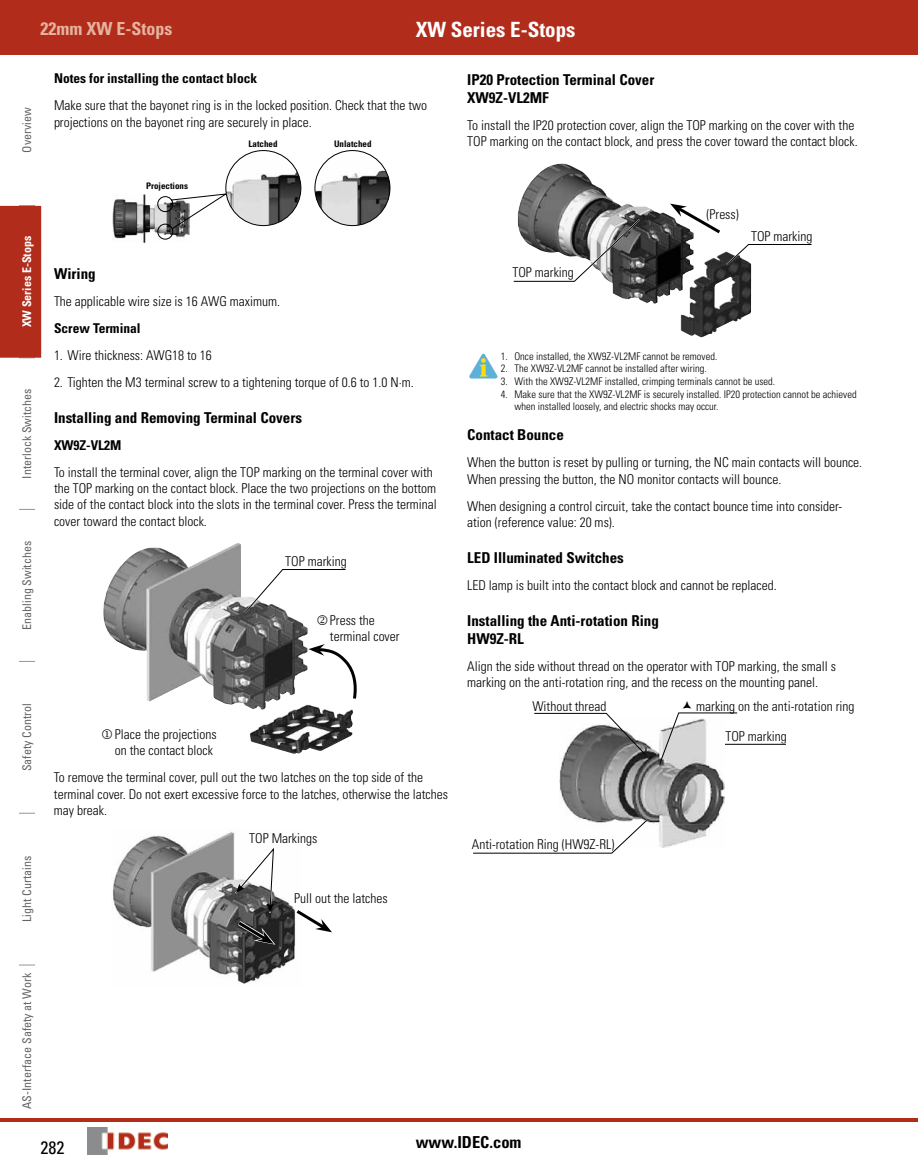
<style>
.page{position:relative;width:918px;height:1175px;background:#fff}
.page>*{position:absolute;margin:0;border:0;box-sizing:border-box;transform-origin:0 0}
.t1{font:700 condensed 21px "Univers LT Std";color:#fff}
.t2{font:700 condensed 18px "Univers LT Std";color:#e5b39f}
.t3{font:condensed 18px "Univers LT Std";color:#000}
.t4{font:700 condensed 16.5px "Univers LT Std";color:#000}
.t5{font:700 condensed 15px/18px "Univers LT Std";color:#000}
.t6{font:300 condensed 13.5px/16.2px "Univers LT Std";color:#000}
.t7{font:700 condensed 13.5px "Univers LT Std";color:#000}
.t8{font:condensed 12px "Univers LT Std";color:#636466}
.t9{font:700 condensed 12px "Univers LT Std";color:#fff}
.t10{font:300 condensed 10.5px/12.6px "Univers LT Std";color:#000}
.t11{font:700 condensed 9px "Univers LT Std";color:#000}
</style>
<div class="page">
<svg style="left:19px;top:509px;width:16px;height:1px"></svg>
<svg style="left:19px;top:661px;width:16px;height:1px"></svg>
<svg style="left:19px;top:813px;width:16px;height:1px"></svg>
<svg style="left:19px;top:964px;width:16px;height:1px"></svg>
<img style="left:88px;top:1127px;width:80px;height:27px">
<div style="left:0;top:205px;width:41px;height:153px;background:#b12c1b"></div>
<svg style="left:883px;top:54px;width:16px;height:1px"></svg>
<div style="left:0;top:0;width:918px;height:54px;background:#b12c1b"></div>
<hr style="left:0;top:1118px;width:918px;height:3px;background:#b12c1b">
<img style="left:113px;top:195px;width:44px;height:48px">
<svg style="left:157px;top:193px;width:71px;height:47px"></svg>
<img style="left:226px;top:151px;width:75px;height:75px;border-radius:38px">
<div style="left:226px;top:150px;width:75px;height:76px;border:1px solid #000;border-radius:50%"></div>
<img style="left:315px;top:151px;width:75px;height:75px;border-radius:38px">
<div style="left:315px;top:150px;width:75px;height:76px;border:1px solid #000;border-radius:50%"></div>
<img style="left:103px;top:543px;width:250px;height:210px">
<svg style="left:309px;top:644px;width:48px;height:58px"></svg>
<img style="left:112px;top:831px;width:184px;height:153px">
<svg style="left:233px;top:844px;width:43px;height:100px"></svg>
<svg style="left:291px;top:905px;width:41px;height:28px"></svg>
<img style="left:518px;top:163px;width:233px;height:174px">
<svg style="left:670px;top:204px;width:53px;height:32px"></svg>
<svg style="left:724px;top:243px;width:88px;height:24px"></svg>
<svg style="left:513px;top:218px;width:129px;height:65px"></svg>
<svg style="left:469px;top:354px;width:28px;height:24px"></svg>
<img style="left:560px;top:741px;width:164px;height:106px">
<svg style="left:534px;top:712px;width:112px;height:43px"></svg>
<svg style="left:473px;top:818px;width:176px;height:36px"></svg>
<svg style="left:243px;top:568px;width:104px;height:57px"></svg>
<svg style="left:103px;top:728px;width:9px;height:10px"></svg>
<svg style="left:659px;top:712px;width:127px;height:60px"></svg>
<h2 class="t2" style="left:40px;top:18px;width:133px">22mm XW E-Stops</h2>
<h1 class="t1" style="left:416px;top:17px;width:161px">XW Series E-Stops</h1>
<p class="t8" style="left:19px;top:153px;width:47px;rotate:-90deg">Overview</p>
<p class="t7" style="left:54px;top:70px;width:205px">Notes for installing the contact block</p>
<p class="t6" style="left:54px;top:98px;width:375px">Make sure that the bayonet ring is in the locked position. Check that the two projections on the bayonet ring are securely in place.</p>
<p class="t11" style="left:146px;top:180px;width:44px">Projections</p>
<p class="t11" style="left:249px;top:138px;width:30px">Latched</p>
<p class="t11" style="left:334px;top:138px;width:39px">Unlatched</p>
<p class="t5" style="left:467px;top:70px;width:189px">IP20 Protection Terminal Cover<br>XW9Z-VL2MF</p>
<p class="t6" style="left:467px;top:117px;width:392px">To install the IP20 protection cover, align the TOP marking on the cover with the<br>TOP marking on the contact block, and press the cover toward the contact block.</p>
<p class="t6" style="left:707px;top:206px;width:34px">(Press)</p>
<p class="t9" style="left:20px;top:327px;width:93px;rotate:-90deg">XW Series E-Stops</p>
<p class="t8" style="left:19px;top:478px;width:91px;rotate:-90deg">Interlock Switches</p>
<p class="t8" style="left:19px;top:630px;width:90px;rotate:-90deg">Enabling Switches</p>
<p class="t8" style="left:19px;top:771px;width:70px;rotate:-90deg">Safety Control</p>
<p class="t8" style="left:19px;top:922px;width:67px;rotate:-90deg">Light Curtains</p>
<p class="t5" style="left:54px;top:264px;width:43px">Wiring</p>
<p class="t6" style="left:54px;top:293px;width:228px">The applicable wire size is 16 AWG maximum.</p>
<p class="t7" style="left:54px;top:320px;width:88px">Screw Terminal</p>
<p class="t6" style="left:54px;top:347px;width:159px">1. Wire thickness: AWG18 to 16</p>
<p class="t6" style="left:54px;top:374px;width:361px">2. Tighten the M3 terminal screw to a tightening torque of 0.6 to 1.0 N·m.</p>
<p class="t5" style="left:54px;top:408px;width:250px">Installing and Removing Terminal Covers</p>
<p class="t7" style="left:54px;top:437px;width:69px">XW9Z-VL2M</p>
<p class="t6" style="left:54px;top:464px;width:384px">To install the terminal cover, align the TOP marking on the terminal cover with the TOP marking on the contact block. Place the two projections on the bottom side of the contact block into the slots in the terminal cover. Press the terminal cover toward the contact block.</p>
<p class="t6" style="left:285px;top:553px;width:63px">TOP marking</p>
<p class="t6" style="left:330px;top:612px;width:71px">Press the terminal cover</p>
<p class="t6" style="left:115px;top:726px;width:103px">Place the projections on the contact block</p>
<p class="t6" style="left:54px;top:769px;width:396px">To remove the terminal cover, pull out the two latches on the top side of the terminal cover. Do not exert excessive force to the latches, otherwise the latches may break.</p>
<p class="t6" style="left:249px;top:830px;width:70px">TOP Markings</p>
<p class="t6" style="left:294px;top:890px;width:95px">Pull out the latches</p>
<p class="t6" style="left:512px;top:264px;width:63px">TOP marking</p>
<p class="t6" style="left:751px;top:228px;width:63px">TOP marking</p>
<p class="t10" style="left:501px;top:350px;width:218px">1. Once installed, the XW9Z-VL2MF cannot be removed.</p>
<p class="t10" style="left:501px;top:362px;width:207px">2. The XW9Z-VL2MF cannot be installed after wiring.</p>
<p class="t10" style="left:501px;top:375px;width:276px">3. With the XW9Z-VL2MF installed, crimping terminals cannot be used.</p>
<p class="t10" style="left:514px;top:388px;width:344px;text-indent:-14px">4. Make sure that the XW9Z-VL2MF is securely installed. IP20 protection cannot be achieved when installed loosely, and electric shocks may occur.</p>
<p class="t5" style="left:467px;top:426px;width:98px">Contact Bounce</p>
<p class="t6" style="left:467px;top:454px;width:397px">When the button is reset by pulling or turning, the NC main contacts will bounce.<br>When pressing the button, the NO monitor contacts will bounce.</p>
<p class="t6" style="left:467px;top:497px;width:377px">When designing a control circuit, take the contact bounce time into consider&shy;ation (reference value: 20 ms).</p>
<p class="t5" style="left:467px;top:548px;width:158px">LED Illuminated Switches</p>
<p class="t6" style="left:467px;top:577px;width:311px">LED lamp is built into the contact block and cannot be replaced.</p>
<p class="t5" style="left:467px;top:611px;width:193px">Installing the Anti-rotation Ring<br>HW9Z-RL</p>
<p class="t6" style="left:467px;top:658px;width:370px">Align the side without thread on the operator with TOP marking, the small s marking on the anti-rotation ring, and the recess on the mounting panel.</p>
<p class="t6" style="left:532px;top:698px;width:75px">Without thread</p>
<p class="t6" style="left:696px;top:698px;width:160px">marking on the anti-rotation ring</p>
<p class="t6" style="left:472px;top:836px;width:144px">Anti-rotation Ring (HW9Z-RL)</p>
<p class="t6" style="left:725px;top:727px;width:63px">TOP marking</p>
<p class="t8" style="left:19px;top:1108px;width:137px;rotate:-90deg">AS-Interface Safety at Work</p>
<h2 class="t3" style="left:40px;top:1136px;width:25px">282</h2>
<p class="t4" style="left:416px;top:1131px;width:107px">www.IDEC.com</p>
</div>
